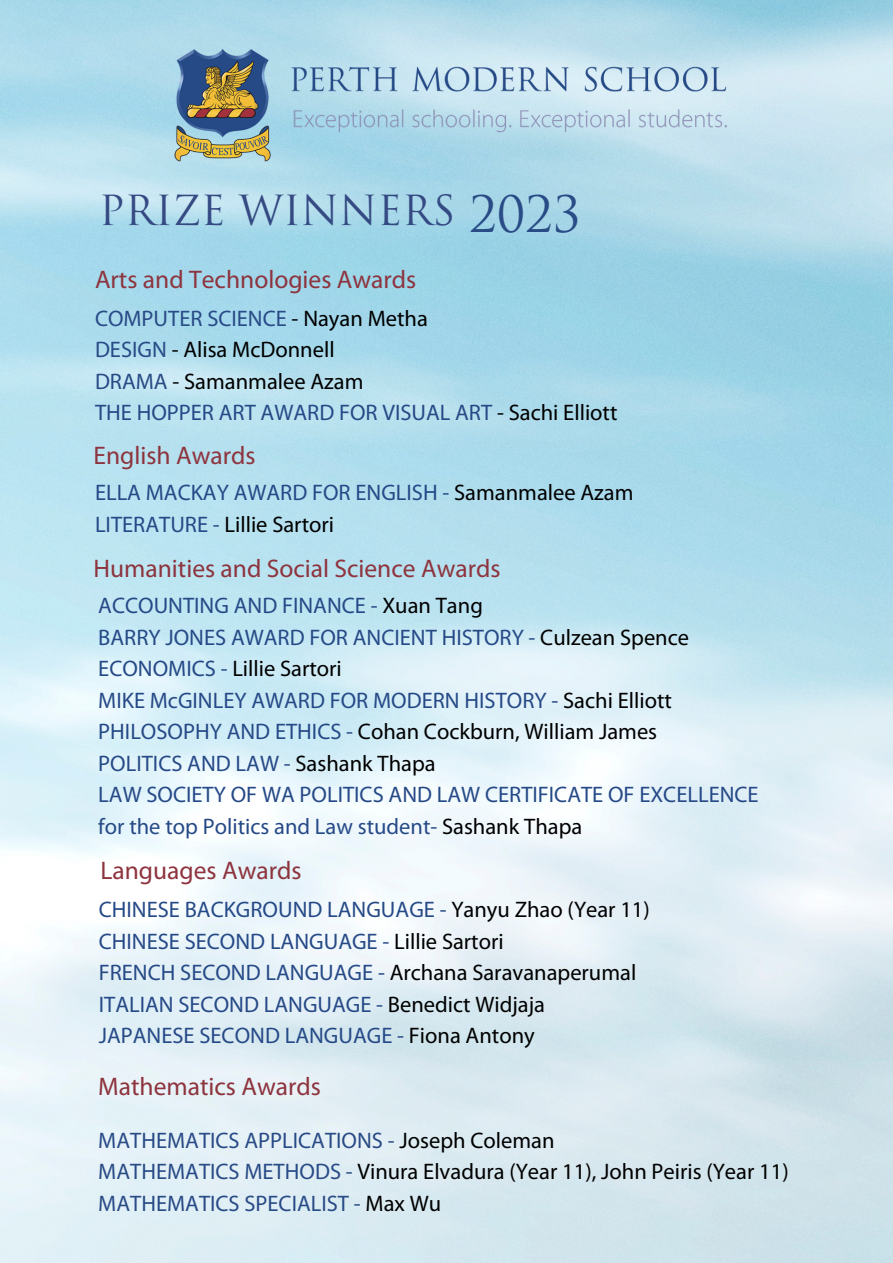
<style>
.page{position:relative;width:893px;height:1263px;background:#fff}
.page>*{position:absolute;margin:0;border:0;box-sizing:border-box;transform-origin:0 0}
.t1{font:48.82px "Trajan Pro";color:#294b86}
.t2{font:40.42px "Trajan Pro";color:#354a83}
.t3{font:25.5px "Myriad Pro";color:#8d343e}
.t4{font:22.5px "Myriad Pro";color:#264a87}
.t5{font:22.5px "Myriad Pro";color:#000}
.t6{font:22.5px "Myriad Pro";color:#294b86}
.s1{color:#000}
.s2{color:#294b86}
.s3{color:#264a87}
</style>
<div class="page">
<img style="left:0;top:0;width:893px;height:1263px">
<img style="left:148px;top:31px;width:597px;height:153px">
<p class="t2" style="left:99px;top:195px;width:358px">PRIZE WINNERS</p>
<p class="t1" style="left:469px;top:195px;width:113px">2023</p>
<p class="t3" style="left:95px;top:269px;width:323px">Arts and Technologies Awards</p>
<p class="t6" style="left:95px;top:309px;width:334px">COMPUTER SCIENCE <span class="s1">- Nayan Metha</span></p>
<p class="t5" style="left:95px;top:340px;width:241px"><span class="s2">DESIGN</span> - Alisa McDonnell</p>
<p class="t5" style="left:95px;top:372px;width:270px"><span class="s2">DRAMA</span> - Samanmalee Azam</p>
<p class="t4" style="left:95px;top:403px;width:524px">THE HOPPER ART AWARD FOR VISUAL ART <span class="s1">- Sachi Elliott</span></p>
<p class="t3" style="left:94px;top:445px;width:164px">English Awards</p>
<p class="t4" style="left:95px;top:483px;width:540px">ELLA MACKAY AWARD FOR ENGLISH - <span class="s1">Samanmalee Azam</span></p>
<p class="t5" style="left:95px;top:515px;width:241px"><span class="s3">LITERATURE -</span> Lillie Sartori</p>
<p class="t3" style="left:94px;top:558px;width:408px">Humanities and Social Science Awards</p>
<p class="t4" style="left:98px;top:596px;width:386px">ACCOUNTING AND FINANCE - <span class="s1">Xuan Tang</span></p>
<p class="t4" style="left:98px;top:628px;width:592px">BARRY JONES AWARD FOR ANCIENT HISTORY - <span class="s1">Culzean Spence</span></p>
<p class="t5" style="left:98px;top:659px;width:245px"><span class="s3">ECONOMICS -</span> Lillie Sartori</p>
<p class="t4" style="left:98px;top:691px;width:575px">MIKE McGINLEY AWARD FOR MODERN HISTORY - <span class="s1">Sachi Elliott</span></p>
<p class="t5" style="left:98px;top:722px;width:560px"><span class="s3">PHILOSOPHY AND ETHICS -</span> Cohan Cockburn, William James</p>
<p class="t4" style="left:98px;top:754px;width:339px">POLITICS AND LAW - <span class="s1">Sashank Thapa</span></p>
<p class="t4" style="left:98px;top:785px;width:662px">LAW SOCIETY OF WA POLITICS AND LAW CERTIFICATE OF EXCELLENCE</p>
<p class="t4" style="left:98px;top:817px;width:485px">for the top Politics and Law student- <span class="s1">Sashank Thapa</span></p>
<p class="t3" style="left:100px;top:860px;width:203px">Languages Awards</p>
<p class="t4" style="left:99px;top:900px;width:552px">CHINESE BACKGROUND LANGUAGE - <span class="s1">Yanyu Zhao (Year 11)</span></p>
<p class="t4" style="left:99px;top:932px;width:406px">CHINESE SECOND LANGUAGE - <span class="s1">Lillie Sartori</span></p>
<p class="t5" style="left:99px;top:963px;width:539px"><span class="s3">FRENCH SECOND LANGUAGE -</span> Archana Saravanaperumal</p>
<p class="t4" style="left:99px;top:995px;width:448px">ITALIAN SECOND LANGUAGE - <span class="s1">Benedict Widjaja</span></p>
<p class="t4" style="left:99px;top:1026px;width:437px">JAPANESE SECOND LANGUAGE - <span class="s1">Fiona Antony</span></p>
<p class="t3" style="left:98px;top:1076px;width:224px">Mathematics Awards</p>
<p class="t6" style="left:98px;top:1131px;width:458px">MATHEMATICS APPLICATIONS - <span class="s1">Joseph Coleman</span></p>
<p class="t5" style="left:98px;top:1162px;width:692px"><span class="s2">MATHEMATICS METHODS -</span> Vinura Elvadura (Year 11), John Peiris (Year 11)</p>
<p class="t6" style="left:98px;top:1194px;width:344px">MATHEMATICS SPECIALIST - <span class="s1">Max Wu</span></p>
</div>
